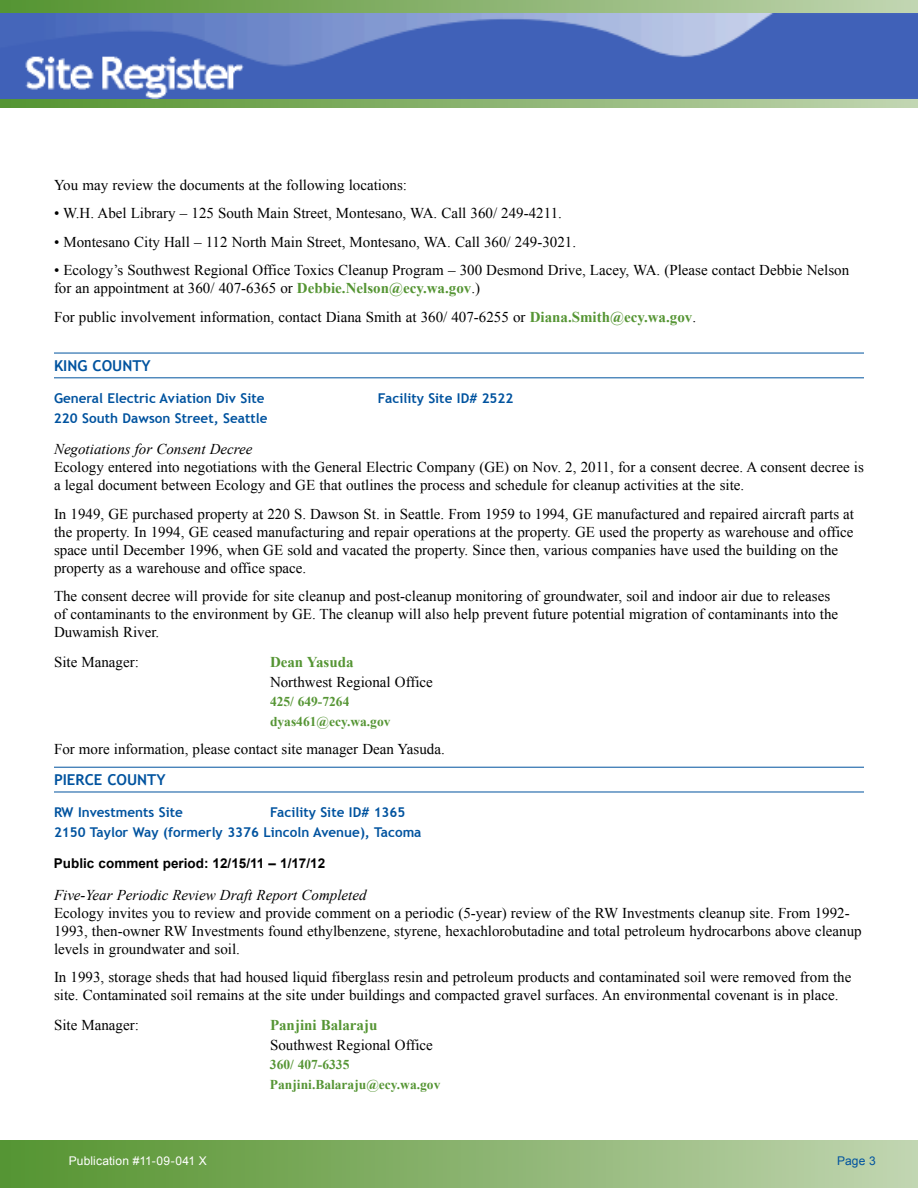
<style>
.page{position:relative;width:918px;height:1188px;background:#fff}
.page>*{position:absolute;margin:0;border:0;box-sizing:border-box;transform-origin:0 0}
.t1{font:15px/18px "Times New Roman";color:#000}
.t2{font:italic 15px "Times New Roman";color:#000}
.t3{font:700 15px "Times New Roman";color:#559534}
.t4{font:700 15px "Trebuchet MS";color:#00539f}
.t5{font:700 13.5px/19.5px "Trebuchet MS";color:#00539f}
.t6{font:700 13.5px/19.5px "Times New Roman";color:#559534}
.t7{font:700 13.5px "Arial";color:#000}
.t8{font:12px "Arial";letter-spacing:.01em;color:#fff}
.t9{font:12px "Arial";color:#00539f}
.s1{font-weight:700;color:#559534}
</style>
<div class="page">
<svg style="left:0;top:0;width:918px;height:13px;background:#89b36e"></svg>
<svg style="left:0;top:99px;width:918px;height:9px;background:#89b36e"></svg>
<img style="left:0;top:13px;width:918px;height:86px">
<hr style="left:54px;top:353px;width:810px;height:1px;background:#00539f">
<hr style="left:54px;top:377px;width:810px;height:1px;background:#00539f">
<hr style="left:54px;top:767px;width:810px;height:1px;background:#00539f">
<hr style="left:54px;top:792px;width:810px;height:1px;background:#00539f">
<div style="left:0;top:1141px;width:918px;height:47px;background:linear-gradient(to right,#54932e,#c0d4af)"></div>
<p class="t1" style="left:54px;top:176px;width:355px">You may review the documents at the following locations:</p>
<p class="t1" style="left:54px;top:204px;width:510px">• W.H. Abel Library – 125 South Main Street, Montesano, WA. Call 360/ 249-4211.</p>
<p class="t1" style="left:54px;top:233px;width:524px">• Montesano City Hall – 112 North Main Street, Montesano, WA. Call 360/ 249-3021.</p>
<p class="t1" style="left:54px;top:261px;width:797px">• Ecology’s Southwest Regional Office Toxics Cleanup Program – 300 Desmond Drive, Lacey, WA. (Please contact Debbie Nelson for an appointment at 360/ 407-6365 or <span class="s1">Debbie.Nelson@ecy.wa.gov</span>.)</p>
<p class="t1" style="left:54px;top:308px;width:644px">For public involvement information, contact Diana Smith at 360/ 407-6255 or <span class="s1">Diana.Smith@ecy.wa.gov</span>.</p>
<p class="t4" style="left:54px;top:356px;width:79px">KING County</p>
<p class="t5" style="left:54px;top:389px;width:212px">General Electric Aviation Div Site</p>
<p class="t5" style="left:378px;top:389px;width:137px">Facility Site ID# 2522</p>
<p class="t5" style="left:54px;top:408px;width:215px">220 South Dawson Street, Seattle</p>
<p class="t2" style="left:54px;top:439px;width:200px">Negotiations for Consent Decree</p>
<p class="t1" style="left:54px;top:458px;width:811px">Ecology entered into negotiations with the General Electric Company (GE) on Nov. 2, 2011, for a consent decree. A consent decree is a legal document between Ecology and GE that outlines the process and schedule for cleanup activities at the site.</p>
<p class="t1" style="left:54px;top:505px;width:802px">In 1949, GE purchased property at 220 S. Dawson St. in Seattle. From 1959 to 1994, GE manufactured and repaired aircraft parts at the property. In 1994, GE ceased manufacturing and repair operations at the property. GE used the property as warehouse and office space until December 1996, when GE sold and vacated the property. Since then, various companies have used the building on the property as a warehouse and office space.</p>
<p class="t1" style="left:54px;top:587px;width:786px">The consent decree will provide for site cleanup and post-cleanup monitoring of groundwater, soil and indoor air due to releases of contaminants to the environment by GE. The cleanup will also help prevent future potential migration of contaminants into the<br>Duwamish River.</p>
<p class="t1" style="left:54px;top:653px;width:86px">Site Manager:</p>
<p class="t3" style="left:270px;top:652px;width:85px">Dean Yasuda</p>
<p class="t1" style="left:270px;top:673px;width:164px">Northwest Regional Office</p>
<p class="t6" style="left:270px;top:692px;width:122px">425/ 649-7264 dyas461@ecy.wa.gov</p>
<p class="t1" style="left:54px;top:740px;width:392px">For more information, please contact site manager Dean Yasuda.</p>
<p class="t4" style="left:54px;top:770px;width:94px">PIERCE County</p>
<p class="t5" style="left:54px;top:803px;width:130px">RW Investments Site</p>
<p class="t5" style="left:54px;top:803px;width:369px;text-indent:216px">Facility Site ID# 1365<br>2150 Taylor Way (formerly 3376 Lincoln Avenue), Tacoma</p>
<p class="t7" style="left:54px;top:855px;width:273px">Public comment period: 12/15/11 – 1/17/12</p>
<p class="t2" style="left:54px;top:885px;width:314px">Five-Year Periodic Review Draft Report Completed</p>
<p class="t1" style="left:54px;top:904px;width:809px">Ecology invites you to review and provide comment on a periodic (5-year) review of the RW Investments cleanup site. From 1992-<br>1993, then-owner RW Investments found ethylbenzene, styrene, hexachlorobutadine and total petroleum hydrocarbons above cleanup levels in groundwater and soil.</p>
<p class="t1" style="left:54px;top:968px;width:799px">In 1993, storage sheds that had housed liquid fiberglass resin and petroleum products and contaminated soil were removed from the site. Contaminated soil remains at the site under buildings and compacted gravel surfaces. An environmental covenant is in place.</p>
<p class="t1" style="left:54px;top:1016px;width:86px">Site Manager:</p>
<p class="t3" style="left:270px;top:1015px;width:109px">Panjini Balaraju</p>
<p class="t1" style="left:270px;top:1036px;width:164px">Southwest Regional Office</p>
<p class="t6" style="left:270px;top:1055px;width:172px">360/ 407-6335<br>Panjini.Balaraju@ecy.wa.gov</p>
<p class="t8" style="left:69px;top:1153px;width:139px">Publication #11-09-041 X</p>
<p class="t9" style="left:837px;top:1153px;width:40px">Page 3</p>
</div>
